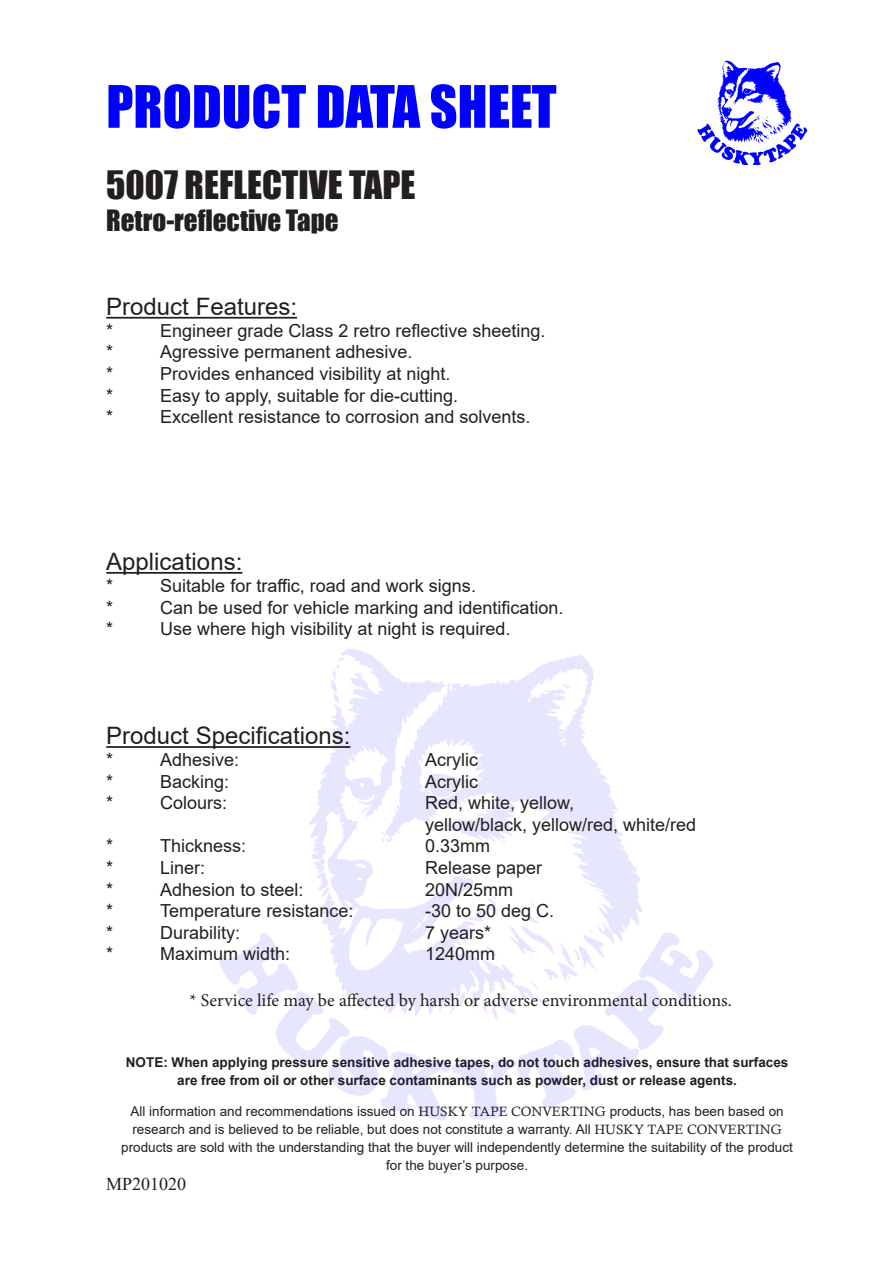
<style>
.page{position:relative;width:893px;height:1263px;background:#fff}
.page>*{position:absolute;margin:0;border:0;box-sizing:border-box;transform-origin:0 0}
.t1{font:54px "Impact";color:#00f}
.t2{font:36px "Impact";color:#231f20}
.t3{font:27px "Impact";color:#231f20}
.t4{font:24px "Arial";color:#231f20}
.t5{font:18px "Arial";color:#231f20}
.t6{font:18px "Minion Pro";color:#231f20}
.t7{font:18px "Times New Roman";color:#231f20}
.t8{font:13.5px/18px "Arial";color:#231f20;text-align:center}
.t9{font:700 13.5px/18px "Arial";color:#231f20;text-align:center}
.s1{font-family:"Calisto"}
</style>
<div class="page">
<img style="left:697px;top:60px;width:110px;height:105px">
<img style="left:219px;top:649px;width:495px;height:472px">
<hr style="left:106px;top:746px;width:244px;height:2px;background:#231f20">
<hr style="left:106px;top:317px;width:191px;height:2px;background:#231f20">
<hr style="left:106px;top:572px;width:136px;height:2px;background:#231f20">
<h1 class="t1" style="left:106px;top:65px;width:452px">PRODUCT DATA SHEET</h1>
<p class="t2" style="left:106px;top:157px;width:311px">5007 REFLECTIVE TAPE</p>
<p class="t3" style="left:106px;top:199px;width:234px">Retro-reflective Tape</p>
<p class="t4" style="left:106px;top:290px;width:192px">Product Features:</p>
<p class="t5" style="left:106px;top:318px;width:9px">*</p>
<p class="t5" style="left:160px;top:318px;width:387px">Engineer grade Class 2 retro reflective sheeting.</p>
<p class="t5" style="left:106px;top:340px;width:9px">*</p>
<p class="t5" style="left:160px;top:340px;width:254px">Agressive permanent adhesive.</p>
<p class="t5" style="left:106px;top:361px;width:9px">*</p>
<p class="t5" style="left:160px;top:361px;width:292px">Provides enhanced visibility at night.</p>
<p class="t5" style="left:106px;top:383px;width:9px">*</p>
<p class="t5" style="left:160px;top:383px;width:299px">Easy to apply, suitable for die-cutting.</p>
<p class="t5" style="left:106px;top:404px;width:9px">*</p>
<p class="t5" style="left:160px;top:404px;width:372px">Excellent resistance to corrosion and solvents.</p>
<p class="t4" style="left:106px;top:545px;width:138px">Applications:</p>
<p class="t5" style="left:106px;top:573px;width:9px">*</p>
<p class="t5" style="left:160px;top:573px;width:317px">Suitable for traffic, road and work signs.</p>
<p class="t5" style="left:106px;top:595px;width:9px">*</p>
<p class="t5" style="left:160px;top:595px;width:405px">Can be used for vehicle marking and identification.</p>
<p class="t5" style="left:106px;top:616px;width:9px">*</p>
<p class="t5" style="left:160px;top:616px;width:352px">Use where high visibility at night is required.</p>
<p class="t4" style="left:106px;top:719px;width:246px">Product Specifications:</p>
<p class="t5" style="left:106px;top:747px;width:9px">*</p>
<p class="t5" style="left:160px;top:747px;width:81px">Adhesive:</p>
<p class="t5" style="left:106px;top:769px;width:9px">*</p>
<p class="t5" style="left:160px;top:769px;width:71px">Backing:</p>
<p class="t5" style="left:106px;top:790px;width:9px">*</p>
<p class="t5" style="left:160px;top:790px;width:69px">Colours:</p>
<p class="t5" style="left:106px;top:834px;width:9px">*</p>
<p class="t5" style="left:160px;top:834px;width:88px">Thickness:</p>
<p class="t5" style="left:106px;top:855px;width:9px">*</p>
<p class="t5" style="left:160px;top:855px;width:47px">Liner:</p>
<p class="t5" style="left:106px;top:877px;width:9px">*</p>
<p class="t5" style="left:160px;top:877px;width:145px">Adhesion to steel:</p>
<p class="t5" style="left:106px;top:898px;width:9px">*</p>
<p class="t5" style="left:160px;top:898px;width:195px">Temperature resistance:</p>
<p class="t5" style="left:106px;top:920px;width:9px">*</p>
<p class="t5" style="left:160px;top:920px;width:82px">Durability:</p>
<p class="t5" style="left:106px;top:942px;width:9px">*</p>
<p class="t5" style="left:160px;top:942px;width:132px">Maximum width:</p>
<p class="t5" style="left:425px;top:747px;width:54px">Acrylic</p>
<p class="t5" style="left:425px;top:769px;width:54px">Acrylic</p>
<p class="t5" style="left:425px;top:790px;width:151px">Red, white, yellow,</p>
<p class="t5" style="left:425px;top:812px;width:273px">yellow/black, yellow/red, white/red</p>
<p class="t5" style="left:425px;top:834px;width:67px">0.33mm</p>
<p class="t5" style="left:425px;top:855px;width:119px">Release paper</p>
<p class="t5" style="left:425px;top:877px;width:90px">20N/25mm</p>
<p class="t5" style="left:425px;top:898px;width:131px">-30 to 50 deg C.</p>
<p class="t5" style="left:425px;top:920px;width:68px">7 years*</p>
<p class="t5" style="left:425px;top:942px;width:72px">1240mm</p>
<p class="t6" style="left:189px;top:988px;width:544px">* Service life may be affected by harsh or adverse environmental conditions.</p>
<p class="t9" style="left:126px;top:1053px;width:664px">NOTE: When applying pressure sensitive adhesive tapes, do not touch adhesives, ensure that surfaces are free from oil or other surface contaminants such as powder, dust or release agents.</p>
<p class="t8" style="left:121px;top:1102px;width:673px">All information and recommendations issued on <span class="s1">HUSKY TAPE CONVERTING</span> products, has been based on research and is believed to be reliable, but does not constitute a warranty. All <span class="s1">HUSKY TAPE CONVERTING </span>products are sold with the understanding that the buyer will independently determine the suitability of the product for the buyer’s purpose.</p>
<p class="t7" style="left:106px;top:1172px;width:82px">MP201020</p>
</div>
